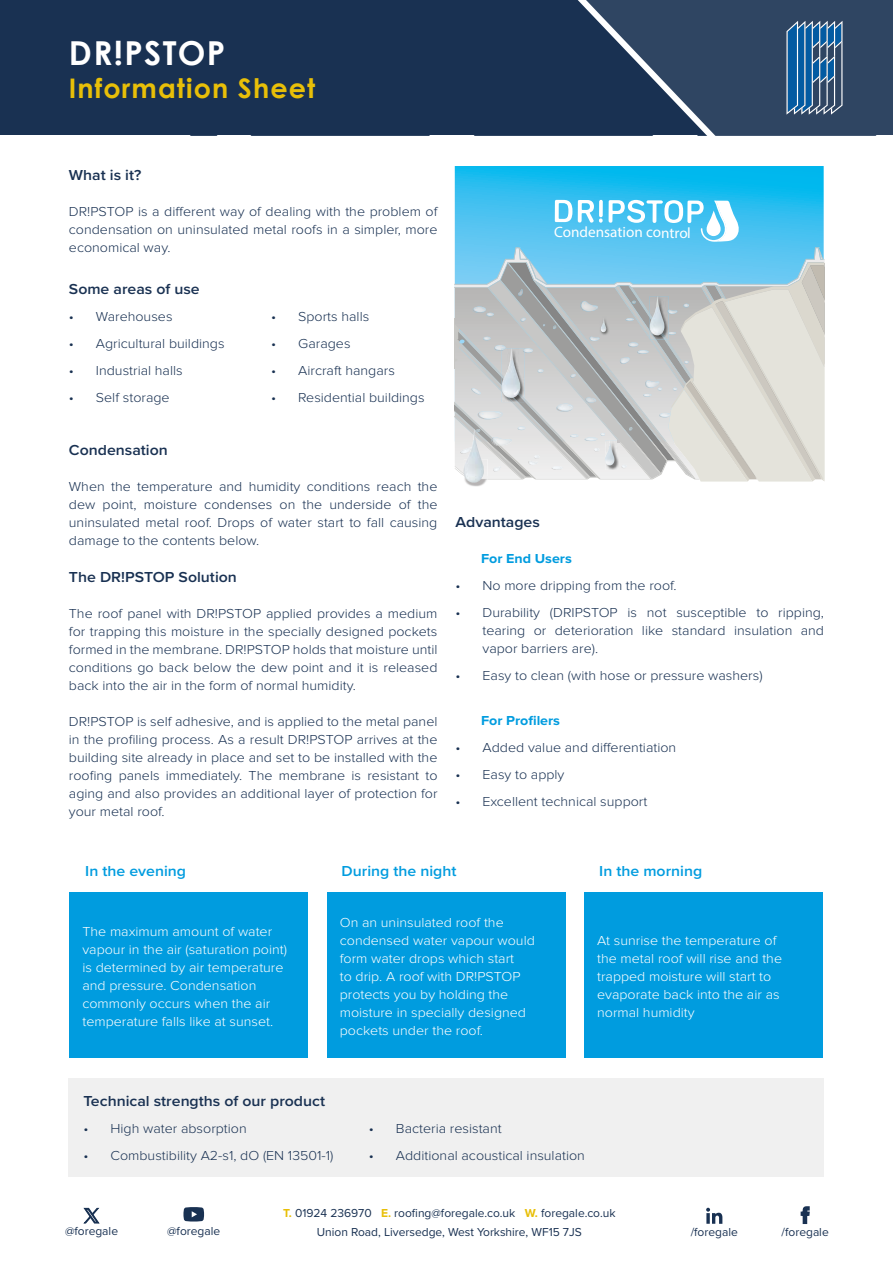
<style>
.page{position:relative;width:893px;height:1263px;background:#fff}
.page>*{position:absolute;margin:0;border:0;box-sizing:border-box;transform-origin:0 0}
.t1{font:700 33px "Century Gothic";letter-spacing:.04em;color:#fff}
.t2{font:700 27px "Century Gothic";letter-spacing:.04em;color:#e8bf08}
.t3{font:600 15px "Proxima Nova";color:#193152;scale:1.06 1}
.t4{font:600 15px "Proxima Nova";color:#009cdf;scale:1.06 1}
.t5{font:15px "Myriad Pro";letter-spacing:-.005em;color:#fff}
.t6{font:300 13.5px/18px "Proxima Nova";color:#193152;text-align:justify;scale:1.06 1}
.t7{font:300 13.5px/18px "Proxima Nova";color:#fff;scale:1.06 1}
.t8{font:700 13.5px "Proxima Nova";color:#009cdf;scale:1.06 1}
.t9{font:12px/19.2px "Proxima Nova";color:#193152;text-align:center}
.s1{font-weight:700;color:#e8bf08}
</style>
<div class="page">
<div style="left:0;top:0;width:92px;height:135px;background:#193152"></div>
<div style="left:92px;top:0;width:436px;height:135px;background:#193152"></div>
<svg style="left:528px;top:0;width:365px;height:136px;background:#2d4360"></svg>
<svg style="left:786px;top:21px;width:56px;height:94px;background:#43739d"></svg>
<svg style="left:542px;top:0;width:209px;height:136px;background:#2d4360"></svg>
<svg style="left:455px;top:166px;width:369px;height:81px;background:#2cbeef"></svg>
<img style="left:466px;top:482px;width:19px;height:5px">
<svg style="left:455px;top:248px;width:370px;height:234px;background:#c1cfd2"></svg>
<img style="left:464px;top:429px;width:20px;height:54px">
<svg style="left:555px;top:200px;width:17px;height:22px"></svg>
<svg style="left:578px;top:200px;width:25px;height:23px"></svg>
<svg style="left:609px;top:200px;width:131px;height:42px"></svg>
<div style="left:70px;top:892px;width:238px;height:166px;background:#009cdf"></div>
<div style="left:327px;top:892px;width:238px;height:166px;background:#009cdf"></div>
<div style="left:584px;top:892px;width:239px;height:166px;background:#009cdf"></div>
<div style="left:69px;top:1078px;width:755px;height:98px;background:#f0f0f0"></div>
<svg style="left:800px;top:1206px;width:10px;height:18px"></svg>
<svg style="left:183px;top:1207px;width:21px;height:14px"></svg>
<svg style="left:706px;top:1207px;width:16px;height:17px"></svg>
<svg style="left:83px;top:1207px;width:16px;height:16px"></svg>
<h1 class="t1" style="left:69px;top:28px;width:158px">DR!PSTOP</h1>
<h2 class="t2" style="left:69px;top:67px;width:248px">Information Sheet</h2>
<p class="t3" style="left:69px;top:163px;width:70px">What is it?</p>
<p class="t6" style="left:69px;top:202px;width:349px">DR!PSTOP is a different way of dealing with the problem of condensation on uninsulated metal roofs in a simpler, more economical way.</p>
<p class="t3" style="left:69px;top:278px;width:125px">Some areas of use</p>
<p class="t6" style="left:69px;top:307px;width:99px">• Warehouses</p>
<p class="t6" style="left:69px;top:334px;width:148px">• Agricultural buildings</p>
<p class="t6" style="left:69px;top:361px;width:109px">• Industrial halls</p>
<p class="t6" style="left:69px;top:388px;width:97px">• Self storage</p>
<p class="t6" style="left:271px;top:307px;width:94px">• Sports halls</p>
<p class="t6" style="left:271px;top:334px;width:76px">• Garages</p>
<p class="t6" style="left:271px;top:361px;width:118px">• Aircraft hangars</p>
<p class="t6" style="left:271px;top:388px;width:146px">• Residential buildings</p>
<p class="t3" style="left:69px;top:439px;width:95px">Condensation</p>
<p class="t6" style="left:69px;top:478px;width:349px">When the temperature and humidity conditions reach the dew point, moisture condenses on the underside of the uninsulated metal roof. Drops of water start to fall causing damage to the contents below.</p>
<p class="t3" style="left:69px;top:566px;width:160px">The DR!PSTOP Solution</p>
<p class="t6" style="left:69px;top:605px;width:349px">The roof panel with DR!PSTOP applied provides a medium for trapping this moisture in the specially designed pockets formed in the membrane. DR!PSTOP holds that moisture until conditions go back below the dew point and it is released back into the air in the form of normal humidity.</p>
<p class="t6" style="left:69px;top:713px;width:349px">DR!PSTOP is self adhesive, and is applied to the metal panel in the profiling process. As a result DR!PSTOP arrives at the building site already in place and set to be installed with the roofing panels immediately. The membrane is resistant to aging and also provides an additional layer of protection for your metal roof.</p>
<p class="t5" style="left:554px;top:223px;width:138px">Condensation control</p>
<p class="t3" style="left:455px;top:511px;width:81px">Advantages</p>
<p class="t8" style="left:481px;top:551px;width:87px">For End Users</p>
<p class="t6" style="left:455px;top:577px;width:210px">• No more dripping from the roof.</p>
<p class="t6" style="left:482px;top:604px;width:324px;text-indent:-27px">• Durability (DRIPSTOP is not susceptible to ripping, tearing or deterioration like standard insulation and vapor barriers are).</p>
<p class="t6" style="left:455px;top:667px;width:291px">• Easy to clean (with hose or pressure washers)</p>
<p class="t8" style="left:481px;top:713px;width:76px">For Profilers</p>
<p class="t6" style="left:455px;top:739px;width:210px">• Added value and differentiation</p>
<p class="t6" style="left:455px;top:766px;width:104px">• Easy to apply</p>
<p class="t6" style="left:455px;top:793px;width:182px">• Excellent technical support</p>
<p class="t4" style="left:85px;top:860px;width:97px">In the evening</p>
<p class="t4" style="left:342px;top:860px;width:110px">During the night</p>
<p class="t4" style="left:599px;top:860px;width:99px">In the morning</p>
<p class="t7" style="left:82px;top:922px;width:195px">The maximum amount of water vapour in the air (saturation point) is determined by air temperature and pressure. Condensation commonly occurs when the air temperature falls like at sunset.</p>
<p class="t7" style="left:340px;top:913px;width:186px">On an uninsulated roof the condensed water vapour would form water drops which start<br>to drip. A roof with DR!PSTOP protects you by holding the moisture in specially designed pockets under the roof.</p>
<p class="t7" style="left:597px;top:931px;width:176px">At sunrise the temperature of the metal roof will rise and the trapped moisture will start to evaporate back into the air as normal humidity</p>
<p class="t3" style="left:83px;top:1090px;width:229px">Technical strengths of our product</p>
<p class="t6" style="left:83px;top:1120px;width:156px">• High water absorption</p>
<p class="t6" style="left:83px;top:1147px;width:237px">• Combustibility A2-s1, dO (EN 13501-1)</p>
<p class="t6" style="left:369px;top:1120px;width:127px">• Bacteria resistant</p>
<p class="t6" style="left:369px;top:1147px;width:205px">• Additional acoustical insulation</p>
<p class="t9" style="left:283px;top:1203px;width:334px"><span class="s1">T.</span> 01924 236970 <span class="s1">E.</span> roofing@foregale.co.uk <span class="s1">W.</span> foregale.co.uk</p>
<p class="t9" style="left:224px;top:1203px;width:445px"><span class="s1">T.</span> 01924 401020 <span class="s1">E.</span> roofing@foregale.co.uk/steel@foregale.c .uk <span class="s1">W.</span> foregale.co.uk<br>Union Road, Liversedge, West Yorkshire, WF15 7JS</p>
<p class="t9" style="left:690px;top:1220px;width:49px">/foregale</p>
<p class="t9" style="left:781px;top:1220px;width:49px">/foregale</p>
<p class="t9" style="left:65px;top:1221px;width:55px">@foregale</p>
<p class="t9" style="left:167px;top:1221px;width:55px">@foregale</p>
<p class="t9" style="left:317px;top:1222px;width:266px">Union Road, Liversedge, West Yorkshire, WF15 7JS</p>
<p class="t9" style="left:691px;top:1221px;width:49px">/foregale</p>
<p class="t9" style="left:782px;top:1221px;width:49px">/foregale</p>
</div>
